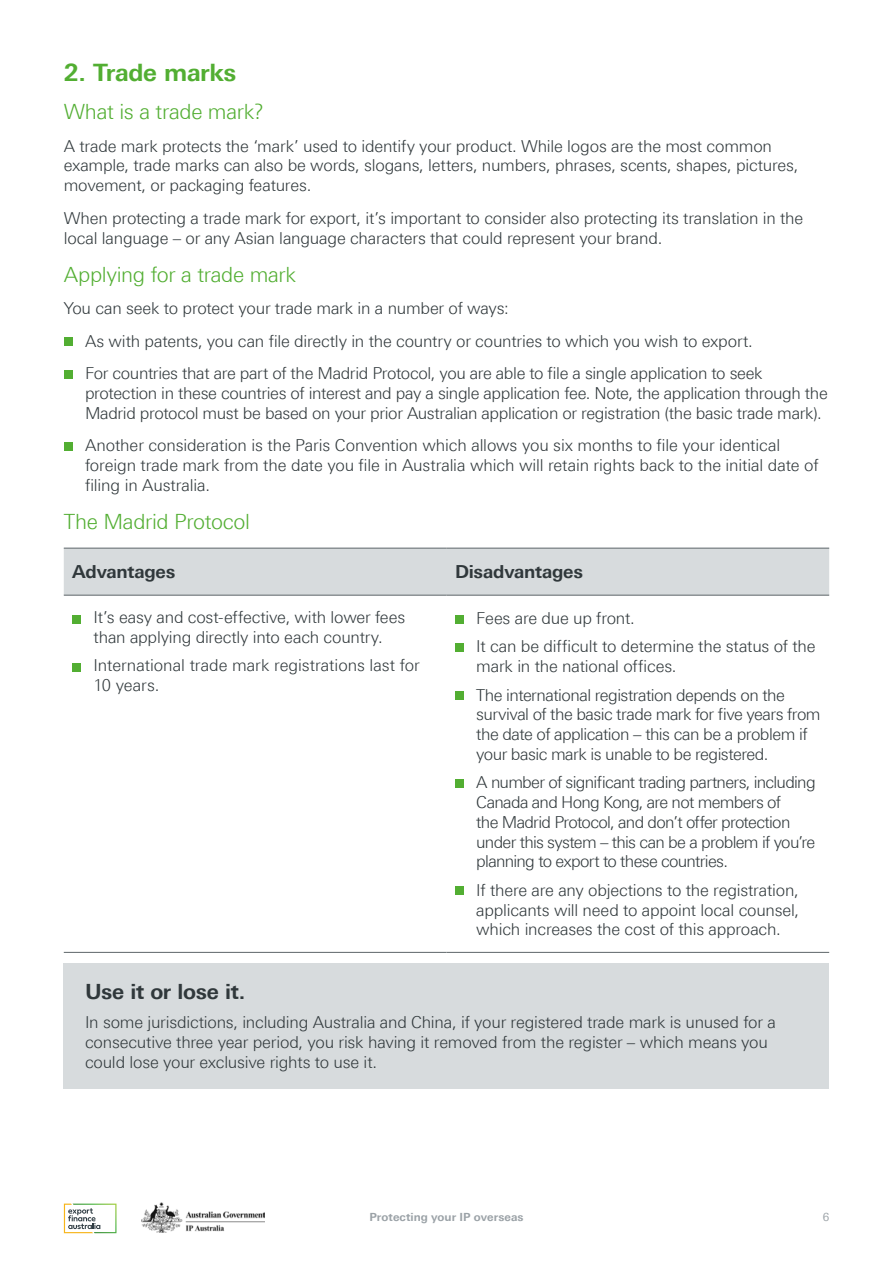
<style>
.page{position:relative;width:893px;height:1263px;background:#fff}
.page>*{position:absolute;margin:0;border:0;box-sizing:border-box;transform-origin:0 0}
.t1{font:700 24px "Linotype Univers 630";letter-spacing:-.015em;color:#52ae32}
.t2{font:300 21px "Linotype Univers 330";letter-spacing:-.02em;color:#52ae32}
.t3{font:700 21px "Linotype Univers 630";letter-spacing:-.015em;color:#30383b}
.t4{font:700 18px "Linotype Univers 630";letter-spacing:-.015em;color:#30383b}
.t5{font:300 16.5px/19.8px "Linotype Univers 330";letter-spacing:-.015em;color:#30383b}
.t6{font:300 16.5px/19.8px "Linotype Univers 330";letter-spacing:-.045em;color:#30383b}
.t7{font:300 16.5px/19.8px "Linotype Univers 330";letter-spacing:-.035em;color:#30383b}
.t8{font:700 11.25px "Linotype Univers 630";letter-spacing:.005em;color:#9ba2a7}
.t9{font:11.25px "Linotype Univers 430";color:#9ba2a7}
</style>
<div class="page">
<img style="left:141px;top:1202px;width:123px;height:30px">
<svg style="left:64px;top:1203px;width:52px;height:30px"></svg>
<div style="left:64px;top:337px;width:8px;height:9px;background:#52ae32"></div>
<div style="left:64px;top:370px;width:8px;height:8px;background:#52ae32"></div>
<div style="left:64px;top:442px;width:8px;height:9px;background:#52ae32"></div>
<div style="left:64px;top:549px;width:765px;height:46px;background:#d7dbdd"></div>
<hr style="left:64px;top:548px;width:382px;height:1px;background:#5d6569">
<hr style="left:446px;top:548px;width:383px;height:1px;background:#5d6569">
<hr style="left:64px;top:595px;width:382px;height:1px;background:#5d6569">
<hr style="left:446px;top:595px;width:383px;height:1px;background:#5d6569">
<hr style="left:64px;top:952px;width:382px;height:1px;background:#5d6569">
<hr style="left:446px;top:952px;width:383px;height:1px;background:#5d6569">
<div style="left:72px;top:615px;width:9px;height:8px;background:#52ae32"></div>
<div style="left:72px;top:663px;width:9px;height:8px;background:#52ae32"></div>
<div style="left:455px;top:615px;width:8px;height:8px;background:#52ae32"></div>
<div style="left:455px;top:643px;width:8px;height:9px;background:#52ae32"></div>
<div style="left:455px;top:691px;width:8px;height:9px;background:#52ae32"></div>
<div style="left:455px;top:779px;width:8px;height:8px;background:#52ae32"></div>
<div style="left:455px;top:886px;width:8px;height:9px;background:#52ae32"></div>
<div style="left:64px;top:963px;width:765px;height:125px;background:#d7dbdd"></div>
<h1 class="t1" style="left:64px;top:58px;width:174px">2. Trade marks</h1>
<p class="t2" style="left:64px;top:99px;width:201px">What is a trade mark?</p>
<p class="t5" style="left:64px;top:136px;width:736px">A trade mark protects the ‘mark’ used to identify your product. While logos are the most common example, trade marks can also be words, slogans, letters, numbers, phrases, scents, shapes, pictures, movement, or packaging features.</p>
<p class="t5" style="left:64px;top:208px;width:741px">When protecting a trade mark for export, it’s important to consider also protecting its translation in the local language – or any Asian language characters that could represent your brand.</p>
<p class="t2" style="left:64px;top:262px;width:234px">Applying for a trade mark</p>
<p class="t5" style="left:85px;top:292px;width:679px;line-height:32.5px;text-indent:-21px">You can seek to protect your trade mark in a number of ways:<br>As with patents, you can file directly in the country or countries to which you wish to export.<br>For countries that are part of the Madrid Protocol, you are able to file a single application to seek</p>
<p class="t5" style="left:85px;top:383px;width:744px">protection in these countries of interest and pay a single application fee. Note, the application through the<br>Madrid protocol must be based on your prior Australian application or registration (the basic trade mark).</p>
<p class="t5" style="left:85px;top:435px;width:735px">Another consideration is the Paris Convention which allows you six months to file your identical foreign trade mark from the date you file in Australia which will retain rights back to the initial date of filing in Australia.</p>
<p class="t2" style="left:64px;top:509px;width:188px">The Madrid Protocol</p>
<p class="t4" style="left:72px;top:561px;width:105px">Advantages</p>
<p class="t4" style="left:455px;top:561px;width:130px">Disadvantages</p>
<p class="t5" style="left:94px;top:607px;width:313px">It’s easy and cost-effective, with lower fees than applying directly into each country.</p>
<p class="t5" style="left:94px;top:655px;width:328px">International trade mark registrations last for<br>10 years.</p>
<p class="t5" style="left:476px;top:604px;width:341px;line-height:28.3px">Fees are due up front.<br>It can be difficult to determine the status of the</p>
<p class="t5" style="left:476px;top:652px;width:310px;line-height:28.3px">mark in the national offices.<br>The international registration depends on the</p>
<p class="t7" style="left:476px;top:704px;width:346px">survival of the basic trade mark for five years from the date of application – this can be a problem if your basic mark is unable to be registered.</p>
<p class="t6" style="left:476px;top:772px;width:341px">A number of significant trading partners, including Canada and Hong Kong, are not members of<br>the Madrid Protocol, and don’t offer protection under this system – this can be a problem if you’re planning to export to these countries.</p>
<p class="t5" style="left:476px;top:880px;width:324px;text-align:justify">If there are any objections to the registration, applicants will need to appoint local counsel, which increases the cost of this approach.</p>
<p class="t3" style="left:85px;top:979px;width:162px">Use it or lose it.</p>
<p class="t5" style="left:85px;top:1012px;width:692px">In some jurisdictions, including Australia and China, if your registered trade mark is unused for a consecutive three year period, you risk having it removed from the register – which means you could lose your exclusive rights to use it.</p>
<p class="t8" style="left:369px;top:1210px;width:156px">Protecting your IP overseas</p>
<p class="t9" style="left:823px;top:1211px;width:8px">6</p>
</div>
